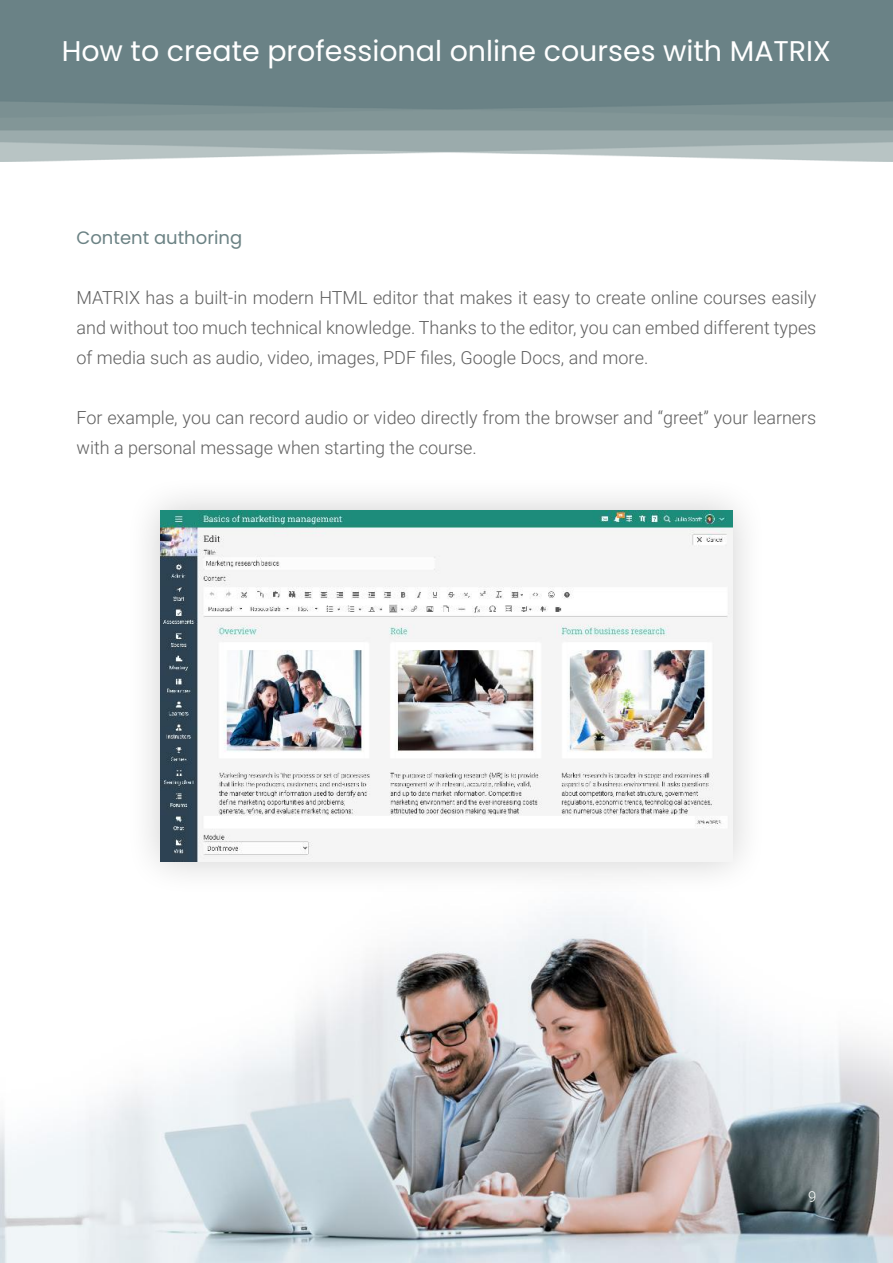
<style>
.page{position:relative;width:893px;height:1263px;background:#fff}
.page>*{position:absolute;margin:0;border:0;box-sizing:border-box;transform-origin:0 0}
.t1{font:28.5px "Poppins";color:#fff}
.t2{font:300 18px/30px "Roboto";color:#5f5f5f;text-align:justify}
.t3{font:18px "Poppins";color:#6b8284}
.t4{font:300 15px "Roboto";color:#fff}
</style>
<div class="page">
<img style="left:0;top:912px;width:893px;height:351px">
<img style="left:0;top:0;width:893px;height:161px">
<div style="left:125px;top:474px;width:643px;height:423px;background:#000;opacity:.2"></div>
<img style="left:161px;top:510px;width:571px;height:351px">
<h1 class="t1" style="left:62px;top:34px;width:771px">How to create professional online courses with MATRIX</h1>
<p class="t3" style="left:77px;top:228px;width:167px">Content authoring</p>
<p class="t2" style="left:77px;top:282px;width:741px">MATRIX has a built-in modern HTML editor that makes it easy to create online courses easily and without too much technical knowledge. Thanks to the editor, you can embed different types of media such as audio, video, images, PDF files, Google Docs, and more.</p>
<p class="t2" style="left:77px;top:402px;width:741px">For example, you can record audio or video directly from the browser and “greet” your learners with a personal message when starting the course.</p>
<p class="t4" style="left:808px;top:1186px;width:10px">9</p>
</div>
